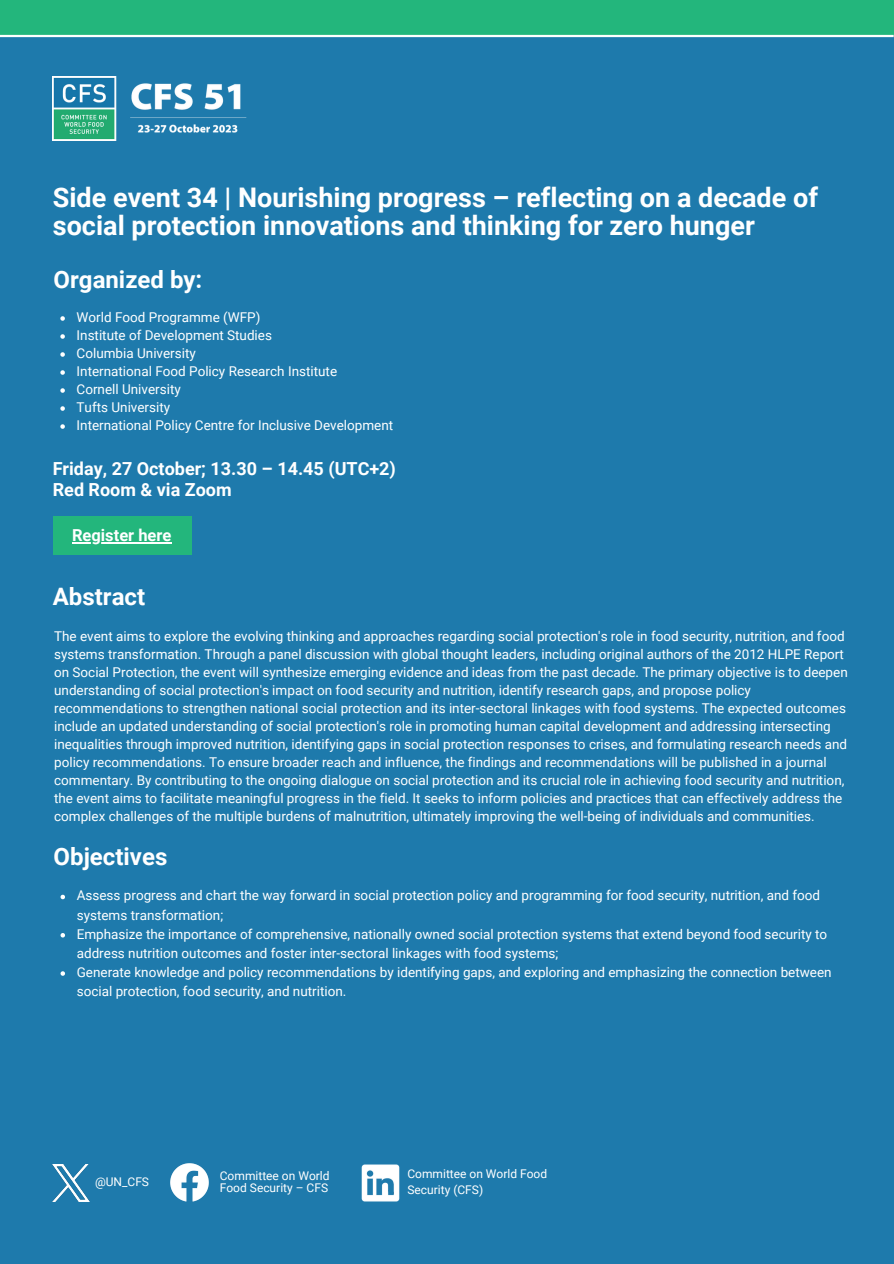
<style>
.page{position:relative;width:894px;height:1264px;background:#fff}
.page>*{position:absolute;margin:0;border:0;box-sizing:border-box;transform-origin:0 0}
.t1{font:700 27px/28.2px "Roboto";color:#fff}
.t2{font:700 24px "Roboto";color:#fff}
.t3{font:700 18px "Roboto";color:#fff}
.t4{font:700 16.5px "Roboto";color:#fff}
.t5{font:13.5px/18px "Roboto";color:#fff}
.t6{font:12px/16px "Roboto";color:#fff}
</style>
<div class="page">
<div style="left:0;top:0;width:893px;height:1263px;background:#1e7aac"></div>
<div style="left:0;top:0;width:893px;height:36px;background:#23b67c"></div>
<hr style="left:0;top:35px;width:893px;height:2px;background:#fff">
<img style="left:53px;top:76px;width:194px;height:65px">
<div style="left:53px;top:516px;width:138px;height:39px;background:#23b67c"></div>
<hr style="left:72px;top:542px;width:99px;height:1px;background:#fff">
<svg style="left:60px;top:316px;width:5px;height:5px"></svg>
<svg style="left:60px;top:334px;width:5px;height:5px"></svg>
<svg style="left:60px;top:352px;width:5px;height:5px"></svg>
<svg style="left:60px;top:370px;width:5px;height:5px"></svg>
<svg style="left:60px;top:388px;width:5px;height:5px"></svg>
<svg style="left:60px;top:406px;width:5px;height:5px"></svg>
<svg style="left:60px;top:424px;width:5px;height:5px"></svg>
<svg style="left:60px;top:894px;width:5px;height:5px"></svg>
<svg style="left:60px;top:933px;width:5px;height:4px"></svg>
<svg style="left:60px;top:971px;width:5px;height:4px"></svg>
<img style="left:361px;top:1164px;width:38px;height:38px">
<img style="left:171px;top:1163px;width:38px;height:38px">
<img style="left:53px;top:1164px;width:36px;height:37px">
<p class="t1" style="left:53px;top:183px;width:766px">Side event 34 | Nourishing progress – reflecting on a decade of social protection innovations and thinking for zero hunger</p>
<p class="t2" style="left:54px;top:266px;width:150px">Organized by:</p>
<p class="t5" style="left:77px;top:308px;width:185px">World Food Programme (WFP)</p>
<p class="t5" style="left:77px;top:326px;width:197px">Institute of Development Studies</p>
<p class="t5" style="left:77px;top:344px;width:121px">Columbia University</p>
<p class="t5" style="left:77px;top:362px;width:262px">International Food Policy Research Institute</p>
<p class="t5" style="left:77px;top:380px;width:106px">Cornell University</p>
<p class="t5" style="left:77px;top:398px;width:95px">Tufts University</p>
<p class="t5" style="left:77px;top:416px;width:318px">International Policy Centre for Inclusive Development</p>
<p class="t3" style="left:53px;top:459px;width:344px">Friday, 27 October; 13.30 – 14.45 (UTC+2)</p>
<p class="t3" style="left:53px;top:479px;width:180px">Red Room &amp; via Zoom</p>
<p class="t4" style="left:72px;top:526px;width:101px">Register here</p>
<p class="t2" style="left:53px;top:583px;width:94px">Abstract</p>
<p class="t5" style="left:54px;top:627px;width:791px">The event aims to explore the evolving thinking and approaches regarding social protection's role in food security, nutrition, and food</p>
<p class="t5" style="left:54px;top:645px;width:795px">systems transformation. Through a panel discussion with global thought leaders, including original authors of the 2012 HLPE Report on Social Protection, the event will synthesize emerging evidence and ideas from the past decade. The primary objective is to deepen</p>
<p class="t5" style="left:54px;top:681px;width:794px">understanding of social protection's impact on food security and nutrition, identify research gaps, and propose policy recommendations to strengthen national social protection and its inter-sectoral linkages with food systems. The expected outcomes include an updated understanding of social protection's role in promoting human capital development and addressing intersecting inequalities through improved nutrition, identifying gaps in social protection responses to crises, and formulating research needs and policy recommendations. To ensure broader reach and influence, the findings and recommendations will be published in a journal</p>
<p class="t5" style="left:54px;top:771px;width:791px">commentary. By contributing to the ongoing dialogue on social protection and its crucial role in achieving food security and nutrition,</p>
<p class="t5" style="left:54px;top:789px;width:789px">the event aims to facilitate meaningful progress in the field. It seeks to inform policies and practices that can effectively address the</p>
<p class="t5" style="left:54px;top:807px;width:761px">complex challenges of the multiple burdens of malnutrition, ultimately improving the well-being of individuals and communities.</p>
<p class="t2" style="left:54px;top:843px;width:115px">Objectives</p>
<p class="t5" style="left:77px;top:886px;width:744px;line-height:19.2px">Assess progress and chart the way forward in social protection policy and programming for food security, nutrition, and food systems transformation;</p>
<p class="t5" style="left:77px;top:924px;width:751px;line-height:19.2px">Emphasize the importance of comprehensive, nationally owned social protection systems that extend beyond food security to address nutrition outcomes and foster inter-sectoral linkages with food systems;</p>
<p class="t5" style="left:77px;top:962px;width:756px;line-height:19.2px">Generate knowledge and policy recommendations by identifying gaps, and exploring and emphasizing the connection between social protection, food security, and nutrition.</p>
<p class="t6" style="left:95px;top:1173px;width:56px">@UN_CFS</p>
<p class="t6" style="left:220px;top:1170px;width:111px;line-height:12px">Committee on World<br>Food Security – CFS</p>
<p class="t6" style="left:407px;top:1166px;width:141px">Committee on World Food<br>Security (CFS)</p>
</div>
